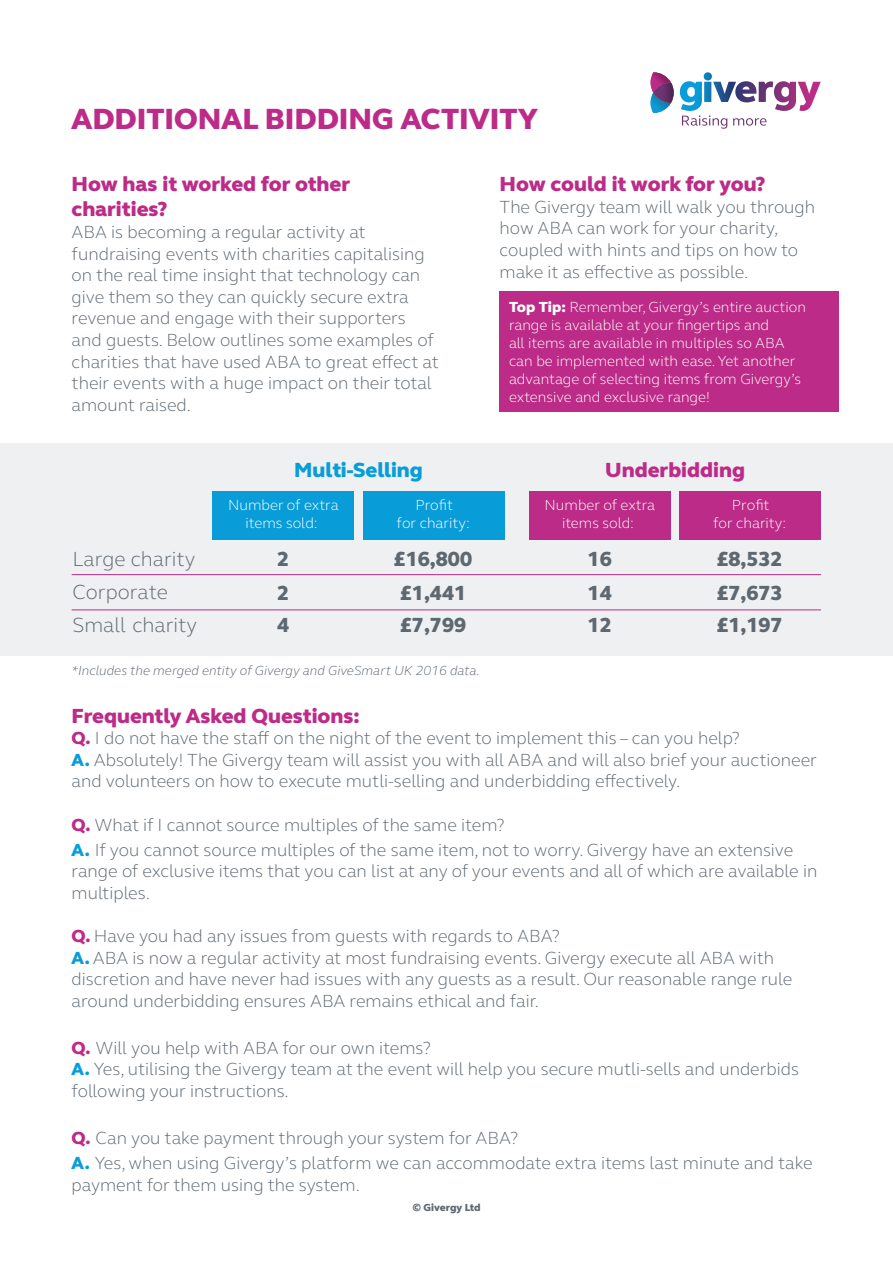
<style>
.page{position:relative;width:893px;height:1263px;background:#fff}
.page>*{position:absolute;margin:0;border:0;box-sizing:border-box;transform-origin:0 0}
.t1{font:800 30px "FS Elliot Pro";color:#bc2b87}
.t2{font:800 21px/25.2px "FS Elliot Pro";color:#bc2b87}
.t3{font:800 21px/34.5px "FS Elliot Pro";color:#5e6871}
.t4{font:300 21px/33.3px "FS Elliot Pro";color:#5e6871}
.t5{font:800 21px "FS Elliot Pro";color:#089dd9}
.t6{font:300 18px/21.6px "FS Elliot Pro";color:#5e6871}
.t7{font:300 15px/18px "FS Elliot Pro";color:#fff;text-align:center}
.t8{font:italic 300 13.5px "FS Elliot Pro";color:#5e6871}
.t9{font:800 10.5px "FS Elliot Pro";letter-spacing:-.005em;color:#5f6972}
.s1{font-weight:800}
.s2{font-weight:800;color:#bc2b87}
.s3{font-weight:800;color:#089dd9}
</style>
<div class="page">
<svg style="left:651px;top:72px;width:23px;height:41px"></svg>
<svg style="left:680px;top:72px;width:141px;height:57px"></svg>
<div style="left:0;top:443px;width:893px;height:213px;background:#eff0f1"></div>
<div style="left:500px;top:291px;width:339px;height:121px;background:#bc2b87"></div>
<div style="left:529px;top:491px;width:142px;height:48px;background:#bc2b87"></div>
<div style="left:680px;top:491px;width:141px;height:48px;background:#bc2b87"></div>
<div style="left:213px;top:491px;width:141px;height:48px;background:#089dd9"></div>
<div style="left:363px;top:491px;width:141px;height:48px;background:#089dd9"></div>
<hr style="left:72px;top:574px;width:749px;height:1px;background:#bc2b87">
<hr style="left:72px;top:609px;width:749px;height:1px;background:#bc2b87">
<h1 class="t1" style="left:72px;top:98px;width:467px">ADDITIONAL BIDDING ACTIVITY</h1>
<p class="t2" style="left:72px;top:171px;width:280px">How has it worked for other charities?</p>
<p class="t6" style="left:72px;top:221px;width:369px">ABA is becoming a regular activity at fundraising events with charities capitalising on the real time insight that technology can give them so they can quickly secure extra revenue and engage with their supporters and guests. Below outlines some examples of charities that have used ABA to great effect at their events with a huge impact on their total amount raised.</p>
<p class="t2" style="left:500px;top:171px;width:267px">How could it work for you?</p>
<p class="t6" style="left:500px;top:195px;width:317px">The Givergy team will walk you through how ABA can work for your charity, coupled with hints and tips on how to make it as effective as possible.</p>
<p class="t7" style="left:509px;top:298px;width:298px;text-align:left"><span class="s1">Top Tip:</span> Remember, Givergy’s entire auction range is available at your fingertips and<br>all items are available in multiples so ABA can be implemented with ease. Yet another advantage of selecting items from Givergy’s extensive and exclusive range!</p>
<p class="t4" style="left:72px;top:541px;width:126px">Large charity<br>Corporate<br>Small charity</p>
<p class="t5" style="left:294px;top:456px;width:130px">Multi-Selling</p>
<p class="t2" style="left:605px;top:457px;width:141px">Underbidding</p>
<p class="t7" style="left:228px;top:496px;width:112px">Number of extra items sold:</p>
<p class="t7" style="left:397px;top:496px;width:75px">Profit<br>for charity:</p>
<p class="t7" style="left:545px;top:496px;width:112px">Number of extra items sold:</p>
<p class="t7" style="left:713px;top:496px;width:75px">Profit<br>for charity:</p>
<p class="t3" style="left:277px;top:541px;width:14px">2<br>2</p>
<p class="t3" style="left:277px;top:608px;width:14px">4</p>
<p class="t3" style="left:394px;top:541px;width:80px">£16,800 £1,441</p>
<p class="t3" style="left:400px;top:608px;width:68px">£7,799</p>
<p class="t3" style="left:588px;top:541px;width:26px">16<br>14</p>
<p class="t3" style="left:588px;top:608px;width:26px">12</p>
<p class="t3" style="left:716px;top:541px;width:68px">£8,532 £7,673</p>
<p class="t3" style="left:716px;top:608px;width:68px">£1,197</p>
<p class="t8" style="left:72px;top:661px;width:410px">*Includes the merged entity of Givergy and GiveSmart UK 2016 data.</p>
<p class="t2" style="left:72px;top:703px;width:290px">Frequently Asked Questions:</p>
<p class="t6" style="left:72px;top:727px;width:747px"><span class="s2">Q.</span> I do not have the staff on the night of the event to implement this – can you help?<br><span class="s3">A.</span> Absolutely! The Givergy team will assist you with all ABA and will also brief your auctioneer and volunteers on how to execute mutli-selling and underbidding effectively.</p>
<p class="t6" style="left:72px;top:811px;width:723px;line-height:25.2px"><span class="s2">Q.</span> What if I cannot source multiples of the same item?<br><span class="s3">A.</span> If you cannot source multiples of the same item, not to worry. Givergy have an extensive</p>
<p class="t6" style="left:72px;top:860px;width:747px">range of exclusive items that you can list at any of your events and all of which are available in multiples.</p>
<p class="t6" style="left:72px;top:925px;width:722px"><span class="s2">Q.</span> Have you had any issues from guests with regards to ABA?<br><span class="s3">A.</span> ABA is now a regular activity at most fundraising events. Givergy execute all ABA with discretion and have never had issues with any guests as a result. Our reasonable range rule around underbidding ensures ABA remains ethical and fair.</p>
<p class="t6" style="left:72px;top:1036px;width:729px"><span class="s2">Q.</span> Will you help with ABA for our own items?<br><span class="s3">A.</span> Yes, utilising the Givergy team at the event will help you secure mutli-sells and underbids following your instructions.</p>
<p class="t6" style="left:72px;top:1125px;width:743px;line-height:25.2px"><span class="s2">Q.</span> Can you take payment through your system for ABA?<br><span class="s3">A.</span> Yes, when using Givergy’s platform we can accommodate extra items last minute and take</p>
<p class="t6" style="left:72px;top:1173px;width:290px">payment for them using the system.</p>
<p class="t9" style="left:412px;top:1200px;width:70px">© Givergy Ltd</p>
</div>
